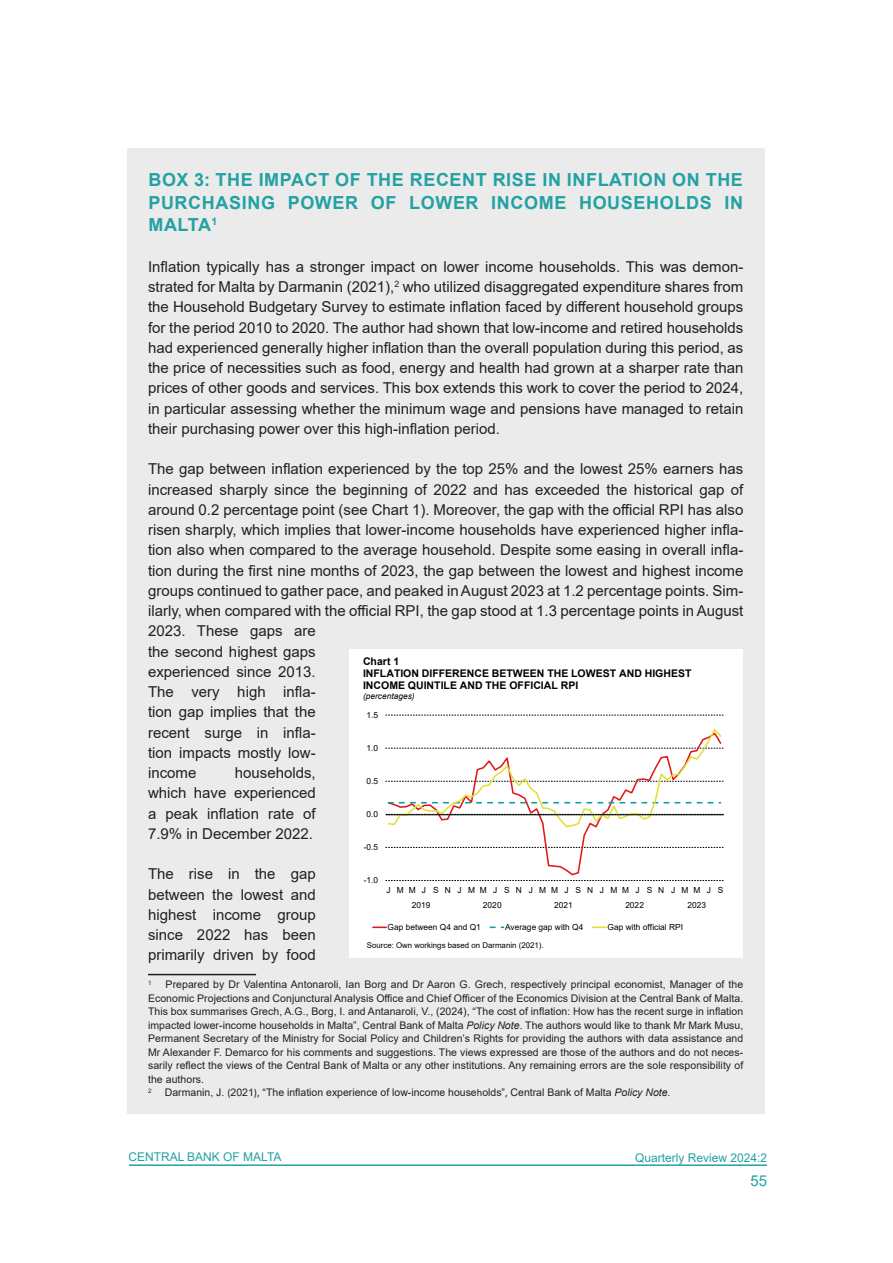
<style>
.page{position:relative;width:893px;height:1263px;background:#fff}
.page>*{position:absolute;margin:0;border:0;box-sizing:border-box;transform-origin:0 0}
.QR_Main_Title{font:700 18px/22.5px "Arial";letter-spacing:.035em;color:#23a1a3;text-align:justify}
.QR_Normal_Text{font:15px/20.2px "Arial";color:#231f20;text-align:justify}
.t1{font:15px "Arial";color:#23a1a3}
.t2{font:12px "Arial";color:#23a1a3}
.QR_Footnote{font:10.5px/13.5px "Arial";color:#231f20;text-align:justify}
.t3{font:700 10.5px/12.1px "Arial";color:#000}
.t4{font:8.4px "Arial";letter-spacing:.005em;color:#000}
.t5{font:8.4px/14.9px "Arial";letter-spacing:.75em;color:#000}
.t6{font:italic 8.4px "Arial";color:#000}
.t7{font:7.8px "Arial";letter-spacing:.005em;color:#000}
.QR_Footnote-2{font:6.15px "Arial";color:#231f20}
.s1{font-style:italic}
.s2{font-family:"Calibri"}
</style>
<div class="page">
<hr style="left:129px;top:1164px;width:638px;height:2px;background:#23a1a3">
<div style="left:128px;top:149px;width:637px;height:965px;background:#ebebeb"></div>
<hr style="left:148px;top:974px;width:108px;height:1px;background:#231f20">
<div style="left:350px;top:650px;width:393px;height:308px;background:#fff"></div>
<svg style="left:385px;top:880px;width:339px;height:1px"></svg>
<svg style="left:385px;top:715px;width:339px;height:1px"></svg>
<svg style="left:386px;top:828px;width:337px;height:48px"></svg>
<svg style="left:385px;top:729px;width:339px;height:99px"></svg>
<svg style="left:373px;top:926px;width:13px;height:2px"></svg>
<svg style="left:490px;top:926px;width:14px;height:2px"></svg>
<svg style="left:593px;top:926px;width:13px;height:2px"></svg>
<hr style="left:386px;top:814px;width:338px;height:1px;background:#000">
<p class="QR_Main_Title" style="left:148px;top:169px;width:596px">BOX 3: THE IMPACT OF THE RECENT RISE IN INFLATION ON THE PURCHASING POWER OF LOWER INCOME HOUSEHOLDS IN MALTA<sup>1</sup></p>
<p class="QR_Normal_Text" style="left:148px;top:256px;width:597px">Inflation typically has a stronger impact on lower income households. This was demon&shy;strated for Malta by Darmanin (2021),<sup>2</sup> who utilized disaggregated expenditure shares from the Household Budgetary Survey to estimate inflation faced by different household groups for the period 2010 to 2020. The author had shown that low-income and retired households had experienced generally higher inflation than the overall population during this period, as the price of necessities such as food, energy and health had grown at a sharper rate than prices of other goods and services. This box extends this work to cover the period to 2024, in particular assessing whether the minimum wage and pensions have managed to retain their purchasing power over this high-inflation period.</p>
<p class="QR_Normal_Text" style="left:148px;top:459px;width:597px;text-align:left">The gap between inflation experienced by the top 25% and the lowest 25% earners has increased sharply since the beginning of 2022 and has exceeded the historical gap of around 0.2 percentage point (see Chart 1). Moreover, the gap with the official RPI has also risen sharply, which implies that lower-income households have experienced higher infla&shy;tion also when compared to the average household. Despite some easing in overall infla&shy;tion during the first nine months of 2023, the gap between the lowest and highest income groups continued to gather pace, and peaked in August 2023 at 1.2 percentage points. Sim&shy;ilarly, when compared with the official RPI, the gap stood at 1.3 percentage points in August 2023. These gaps are<br>the second highest gaps<br>experienced since 2013.<br>The very high infla-<br>tion gap implies that the<br>recent surge in infla-<br>tion impacts mostly low-<br>income</p>
<p class="t3" style="left:363px;top:655px;width:330px">Chart 1<br>INFLATION DIFFERENCE BETWEEN THE LOWEST AND HIGHEST<br>INCOME QUINTILE AND THE OFFICIAL RPI</p>
<p class="t6" style="left:363px;top:691px;width:53px">(percentages)</p>
<p class="t4" style="left:367px;top:709px;width:13px">1.5</p>
<p class="t4" style="left:367px;top:742px;width:13px">1.0</p>
<p class="QR_Normal_Text" style="left:148px;top:763px;width:169px;text-indent:87px">households, which have experienced a peak inflation rate of 7.9% in December 2022.</p>
<p class="QR_Normal_Text" style="left:148px;top:864px;width:169px">The rise in the gap between the lowest and highest income group since 2022 has been primarily driven by food</p>
<p class="QR_Footnote-2" style="left:148px;top:978px;width:5px">1</p>
<p class="t4" style="left:367px;top:775px;width:13px">0.5</p>
<p class="t4" style="left:367px;top:808px;width:13px">0.0</p>
<p class="t4" style="left:364px;top:841px;width:16px">-0.5</p>
<p class="t4" style="left:364px;top:874px;width:16px">-1.0</p>
<p class="t5" style="left:412px;top:883px;width:313px;text-indent:-25px">JMMJSNJMMJSNJMMJSNJMMJSNJMMJS<br>2019</p>
<p class="t4" style="left:483px;top:899px;width:20px">2020</p>
<p class="t4" style="left:554px;top:899px;width:20px">2021</p>
<p class="t4" style="left:625px;top:899px;width:20px">2022</p>
<p class="t4" style="left:688px;top:899px;width:20px">2023</p>
<p class="t4" style="left:388px;top:921px;width:95px">Gap between Q4 and Q1</p>
<p class="t4" style="left:505px;top:921px;width:80px">Average gap with Q4</p>
<p class="t4" style="left:607px;top:921px;width:77px">Gap with official RPI</p>
<p class="t7" style="left:367px;top:940px;width:179px">Source: Own workings based on Darmanin (2021).</p>
<p class="QR_Footnote" style="left:148px;top:977px;width:597px;text-indent:18px">Prepared by Dr Valentina Antonaroli, Ian Borg and Dr Aaron G. Grech, respectively principal economist, Manager of the Economic Projections and Conjunctural Analysis Office and Chief Officer of the Economics Division at the Central Bank of Malta.<br>This box summarises Grech, A.G., Borg, I. and Antanaroli, V., (2024), “The cost of inflation: How has the recent surge in inflation impacted lower-income households in Malta”, Central Bank of Malta <span class="s1">Policy Note</span>. The authors would like to thank Mr Mark Musu, Permanent Secretary of the Ministry for Social Policy and Children’s Rights for providing the authors with data assistance and Mr Alexander F. Demarco for his comments and suggestions. The views expressed are those of the authors and do not neces&shy;sarily reflect the views of the Central Bank of Malta or any other institutions. Any remaining errors are the sole responsibility of the authors.</p>
<p class="QR_Footnote-2" style="left:148px;top:1086px;width:5px">2</p>
<p class="QR_Footnote" style="left:165px;top:1085px;width:507px">Darmanin, J. <span class="s2">(</span>2021<span class="s2">),</span> “The inflation experience of low-income house<span class="s2">h</span>olds”<span class="s2">,</span> Central Bank of Malta <span class="s1">Policy Note</span>.</p>
<p class="t2" style="left:128px;top:1149px;width:155px">CENTRAL BANK OF MALTA</p>
<p class="t2" style="left:635px;top:1150px;width:134px">Quarterly Review 2024:2</p>
<p class="t1" style="left:750px;top:1170px;width:18px">55</p>
</div>
